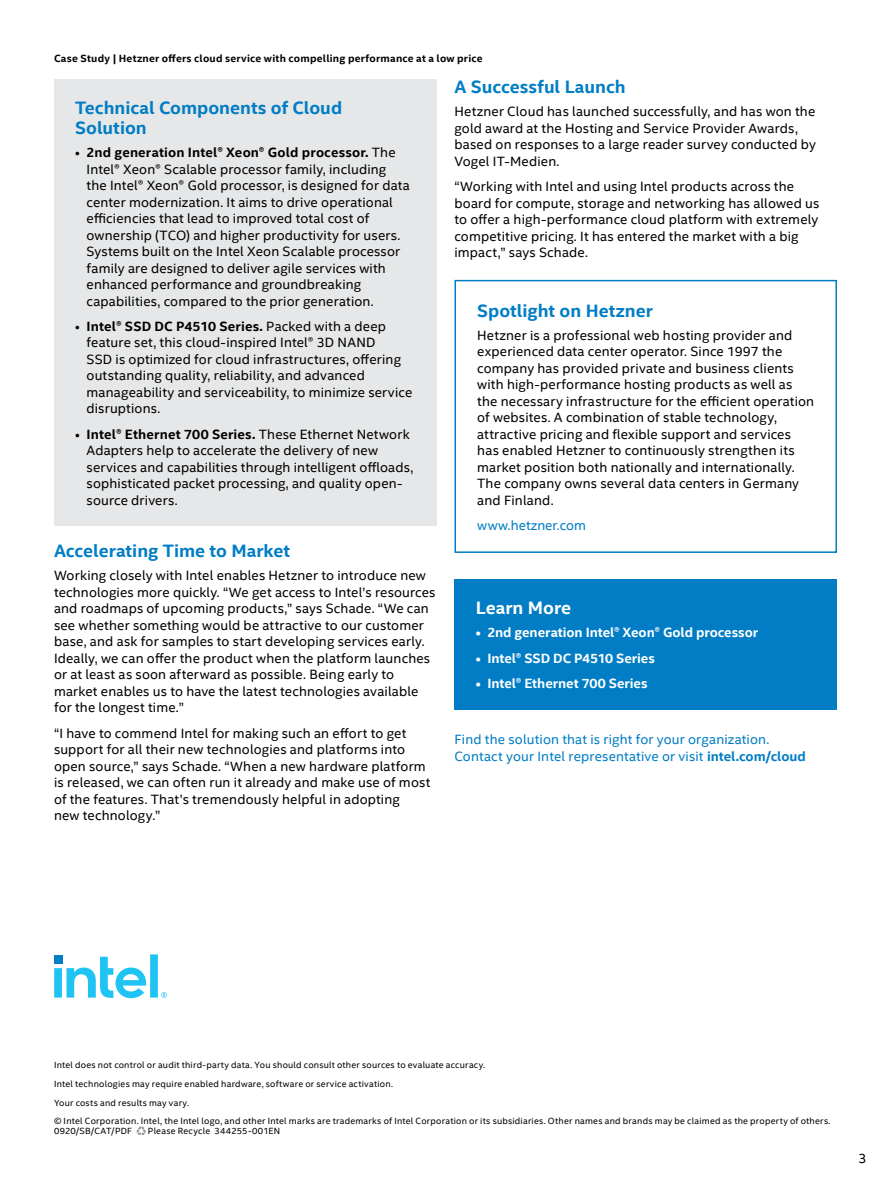
<style>
.page{position:relative;width:891px;height:1188px;background:#fff}
.page>*{position:absolute;margin:0;border:0;box-sizing:border-box;transform-origin:0 0}
.t1{font:700 18px/19.5px "Intel Clear";color:#007dc5}
.t2{font:700 18px "Intel Clear";letter-spacing:.005em;color:#fff}
.t3{font:13.5px/16.5px "Intel Clear";letter-spacing:.01em;color:#000}
.t4{font:13.5px/16.5px "Intel Clear";letter-spacing:.01em;color:#007dc5}
.t5{font:700 13.5px "Intel Clear";letter-spacing:-.005em;color:#fff}
.t6{font:700 10.5px "Intel Clear";letter-spacing:.02em;color:#000}
.t7{font:9px/18.6px "Intel Clear";letter-spacing:.025em;color:#000}
.s1{font-weight:700}
</style>
<div class="page">
<div style="left:54px;top:79px;width:382px;height:447px;background:#e6e7e8"></div>
<div style="left:454px;top:280px;width:383px;height:273px;border:2px solid #007dc5"></div>
<div style="left:454px;top:579px;width:383px;height:130px;background:#007dc5"></div>
<svg style="left:136px;top:1126px;width:10px;height:10px"></svg>
<svg style="left:54px;top:954px;width:113px;height:44px"></svg>
<p class="t6" style="left:54px;top:51px;width:430px">Case Study | Hetzner offers cloud service with compelling performance at a low price</p>
<h1 class="t1" style="left:75px;top:98px;width:268px">Technical Components of Cloud<br>Solution</h1>
<p class="t3" style="left:87px;top:144px;width:325px;text-indent:-11px">• <span class="s1">2nd generation Intel® Xeon® Gold processor.</span> The Intel® Xeon® Scalable processor family, including the Intel® Xeon® Gold processor, is designed for data center modernization. It aims to drive operational efficiencies that lead to improved total cost of ownership (TCO) and higher productivity for users.<br>Systems built on the Intel Xeon Scalable processor family are designed to deliver agile services with enhanced performance and groundbreaking capabilities, compared to the prior generation.</p>
<p class="t3" style="left:87px;top:318px;width:327px;text-indent:-11px">• <span class="s1">Intel® SSD DC P4510 Series.</span> Packed with a deep feature set, this cloud-inspired Intel® 3D NAND<br>SSD is optimized for cloud infrastructures, offering outstanding quality, reliability, and advanced manageability and serviceability, to minimize service disruptions.</p>
<p class="t3" style="left:87px;top:425px;width:328px;text-indent:-11px">• <span class="s1">Intel® Ethernet 700 Series.</span> These Ethernet Network Adapters help to accelerate the delivery of new services and capabilities through intelligent offloads, sophisticated packet processing, and quality open&shy;source drivers.</p>
<h1 class="t1" style="left:54px;top:540px;width:238px">Accelerating Time to Market</h1>
<p class="t3" style="left:54px;top:567px;width:383px">Working closely with Intel enables Hetzner to introduce new technologies more quickly. “We get access to Intel’s resources and roadmaps of upcoming products,” says Schade. “We can see whether something would be attractive to our customer base, and ask for samples to start developing services early.<br>Ideally, we can offer the product when the platform launches or at least as soon afterward as possible. Being early to market enables us to have the latest technologies available for the longest time.”</p>
<p class="t3" style="left:54px;top:724px;width:378px">“I have to commend Intel for making such an effort to get support for all their new technologies and platforms into open source,” says Schade. “When a new hardware platform is released, we can often run it already and make use of most of the features. That’s tremendously helpful in adopting<br>new technology.”</p>
<h1 class="t1" style="left:454px;top:76px;width:173px">A Successful Launch</h1>
<p class="t3" style="left:454px;top:103px;width:363px">Hetzner Cloud has launched successfully, and has won the gold award at the Hosting and Service Provider Awards, based on responses to a large reader survey conducted by Vogel IT-Medien.</p>
<p class="t3" style="left:454px;top:178px;width:366px">“Working with Intel and using Intel products across the board for compute, storage and networking has allowed us to offer a high-performance cloud platform with extremely competitive pricing. It has entered the market with a big impact,” says Schade.</p>
<h1 class="t1" style="left:477px;top:300px;width:177px">Spotlight on Hetzner</h1>
<p class="t3" style="left:477px;top:326px;width:338px">Hetzner is a professional web hosting provider and experienced data center operator. Since 1997 the company has provided private and business clients with high-performance hosting products as well as the necessary infrastructure for the efficient operation of websites. A combination of stable technology, attractive pricing and flexible support and services has enabled Hetzner to continuously strengthen its market position both nationally and internationally.<br>The company owns several data centers in Germany and Finland.</p>
<p class="t4" style="left:477px;top:517px;width:110px">www.hetzner.com</p>
<h1 class="t2" style="left:476px;top:595px;width:97px">Learn More</h1>
<p class="t5" style="left:476px;top:623px;width:284px">• 2nd generation Intel® Xeon® Gold processor</p>
<p class="t5" style="left:476px;top:649px;width:181px">• Intel® SSD DC P4510 Series</p>
<p class="t5" style="left:476px;top:674px;width:173px">• Intel® Ethernet 700 Series</p>
<p class="t4" style="left:454px;top:731px;width:353px">Find the solution that is right for your organization.<br>Contact your Intel representative or visit <span class="s1">intel.com/cloud</span></p>
<p class="t7" style="left:54px;top:1056px;width:778px">Intel does not control or audit third-party data. You should consult other sources to evaluate accuracy.<br>Intel technologies may require enabled hardware, software or service activation.<br>Your costs and results may vary.<br>© Intel Corporation. Intel, the Intel logo, and other Intel marks are trademarks of Intel Corporation or its subsidiaries. Other names and brands may be claimed as the property of others.</p>
<p class="t7" style="left:54px;top:1121px;width:80px">0920/SB/CAT/PDF</p>
<p class="t7" style="left:148px;top:1121px;width:134px">Please Recycle 344255-001EN</p>
<p class="t3" style="left:858px;top:1150px;width:10px">3</p>
</div>
